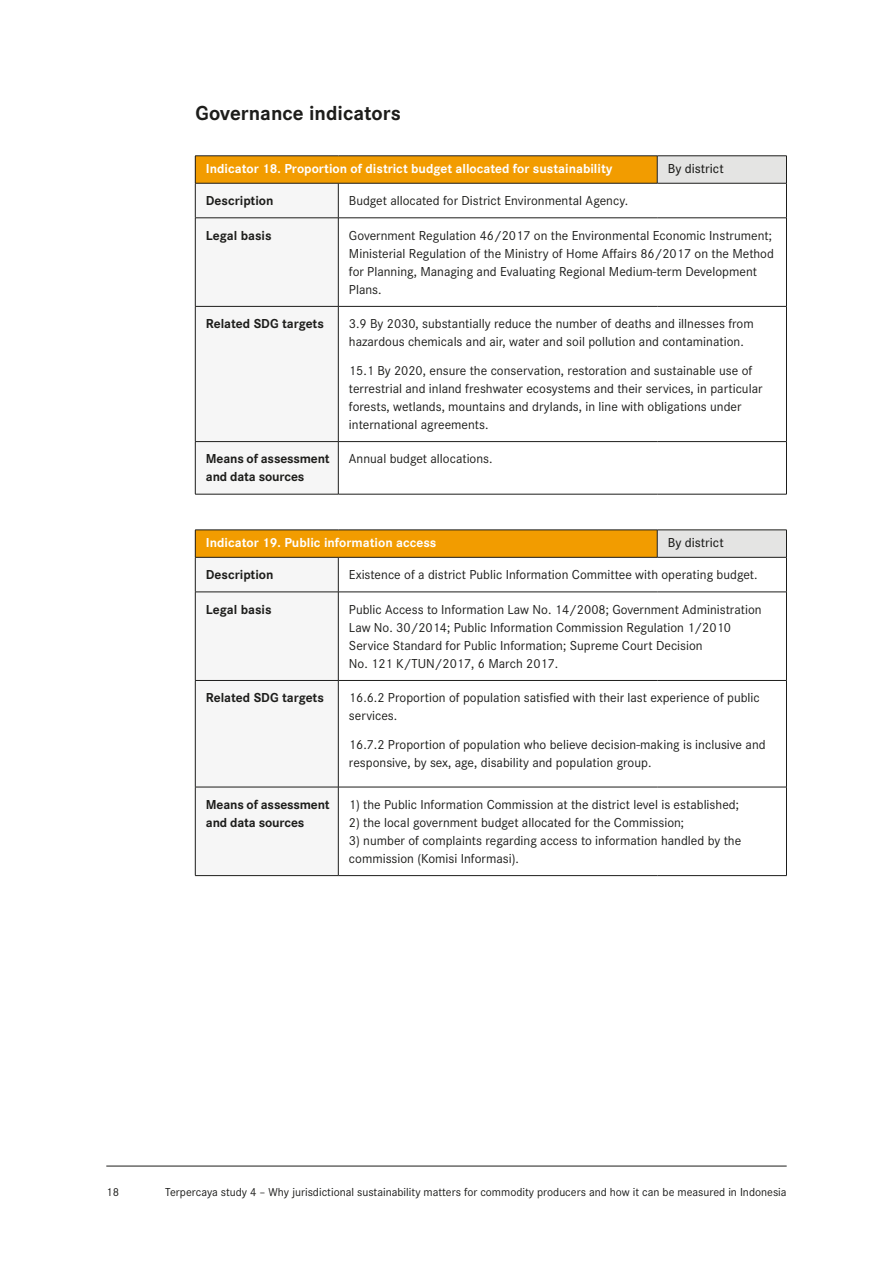
<style>
.page{position:relative;width:893px;height:1263px;background:#fff}
.page>*{position:absolute;margin:0;border:0;box-sizing:border-box;transform-origin:0 0}
.t1{font:700 21px "Corporate S";color:#1d1d1b}
.t2{font:13.5px/18px "Corporate S";color:#1d1d1b}
.t3{font:700 13.5px/18px "Corporate S";letter-spacing:-.01em;color:#1d1d1b}
.t4{font:700 13.5px "Corporate S";color:#fff}
.t5{font:500 13.5px "Corporate S";color:#1d1d1b}
.t6{font:12px "Corporate S";color:#1d1d1b}
</style>
<div class="page">
<hr style="left:106px;top:1166px;width:681px;height:1px;background:#1d1d1b">
<div style="left:195px;top:156px;width:462px;height:27px;background:#f29c00"></div>
<div style="left:657px;top:156px;width:129px;height:27px;background:#e4e4e3"></div>
<svg style="left:339px;top:217px;width:447px;height:277px"></svg>
<hr style="left:338px;top:183px;width:1px;height:35px;background:#1d1d1b">
<hr style="left:786px;top:183px;width:1px;height:35px;background:#1d1d1b">
<hr style="left:338px;top:218px;width:1px;height:88px;background:#1d1d1b">
<hr style="left:786px;top:218px;width:1px;height:88px;background:#1d1d1b">
<hr style="left:338px;top:307px;width:1px;height:134px;background:#1d1d1b">
<hr style="left:786px;top:307px;width:1px;height:134px;background:#1d1d1b">
<hr style="left:338px;top:442px;width:1px;height:52px;background:#1d1d1b">
<hr style="left:786px;top:442px;width:1px;height:52px;background:#1d1d1b">
<hr style="left:338px;top:218px;width:319px;height:1px;background:#1d1d1b">
<hr style="left:657px;top:218px;width:130px;height:1px;background:#1d1d1b">
<hr style="left:338px;top:306px;width:319px;height:1px;background:#1d1d1b">
<hr style="left:657px;top:306px;width:130px;height:1px;background:#1d1d1b">
<hr style="left:338px;top:441px;width:319px;height:1px;background:#1d1d1b">
<hr style="left:657px;top:441px;width:130px;height:1px;background:#1d1d1b">
<hr style="left:195px;top:494px;width:143px;height:1px;background:#1d1d1b">
<hr style="left:338px;top:494px;width:319px;height:1px;background:#1d1d1b">
<hr style="left:657px;top:494px;width:130px;height:1px;background:#1d1d1b">
<svg style="left:195px;top:156px;width:143px;height:338px"></svg>
<hr style="left:338px;top:156px;width:319px;height:1px;background:#1d1d1b">
<hr style="left:657px;top:156px;width:130px;height:1px;background:#1d1d1b">
<svg style="left:657px;top:156px;width:1px;height:27px"></svg>
<svg style="left:786px;top:157px;width:1px;height:26px"></svg>
<hr style="left:195px;top:183px;width:143px;height:1px;background:#1d1d1b">
<hr style="left:338px;top:183px;width:319px;height:1px;background:#1d1d1b">
<hr style="left:657px;top:183px;width:130px;height:1px;background:#1d1d1b">
<div style="left:195px;top:530px;width:462px;height:27px;background:#f29c00"></div>
<div style="left:657px;top:530px;width:129px;height:27px;background:#e4e4e3"></div>
<div style="left:196px;top:558px;width:142px;height:317px;background:#f6f6f6"></div>
<svg style="left:339px;top:591px;width:447px;height:196px"></svg>
<hr style="left:195px;top:557px;width:1px;height:35px;background:#1d1d1b">
<hr style="left:338px;top:557px;width:1px;height:35px;background:#1d1d1b">
<hr style="left:786px;top:557px;width:1px;height:35px;background:#1d1d1b">
<hr style="left:195px;top:592px;width:1px;height:88px;background:#1d1d1b">
<hr style="left:338px;top:592px;width:1px;height:88px;background:#1d1d1b">
<hr style="left:786px;top:592px;width:1px;height:88px;background:#1d1d1b">
<hr style="left:195px;top:681px;width:1px;height:106px;background:#1d1d1b">
<hr style="left:338px;top:681px;width:1px;height:106px;background:#1d1d1b">
<hr style="left:786px;top:681px;width:1px;height:106px;background:#1d1d1b">
<hr style="left:195px;top:787px;width:1px;height:88px;background:#1d1d1b">
<hr style="left:338px;top:787px;width:1px;height:88px;background:#1d1d1b">
<hr style="left:786px;top:787px;width:1px;height:88px;background:#1d1d1b">
<hr style="left:195px;top:592px;width:143px;height:1px;background:#1d1d1b">
<hr style="left:338px;top:592px;width:319px;height:1px;background:#1d1d1b">
<hr style="left:657px;top:592px;width:130px;height:1px;background:#1d1d1b">
<hr style="left:195px;top:680px;width:143px;height:1px;background:#1d1d1b">
<hr style="left:338px;top:680px;width:319px;height:1px;background:#1d1d1b">
<hr style="left:657px;top:680px;width:130px;height:1px;background:#1d1d1b">
<hr style="left:195px;top:787px;width:143px;height:1px;background:#1d1d1b">
<hr style="left:338px;top:787px;width:319px;height:1px;background:#1d1d1b">
<hr style="left:657px;top:787px;width:130px;height:1px;background:#1d1d1b">
<hr style="left:195px;top:875px;width:143px;height:1px;background:#1d1d1b">
<hr style="left:338px;top:875px;width:319px;height:1px;background:#1d1d1b">
<hr style="left:657px;top:875px;width:130px;height:1px;background:#1d1d1b">
<hr style="left:195px;top:530px;width:143px;height:1px;background:#1d1d1b">
<svg style="left:195px;top:530px;width:1px;height:27px"></svg>
<hr style="left:338px;top:530px;width:319px;height:1px;background:#1d1d1b">
<hr style="left:657px;top:530px;width:130px;height:1px;background:#1d1d1b">
<svg style="left:657px;top:530px;width:1px;height:27px"></svg>
<svg style="left:786px;top:531px;width:1px;height:26px"></svg>
<hr style="left:195px;top:557px;width:143px;height:1px;background:#1d1d1b">
<hr style="left:338px;top:557px;width:319px;height:1px;background:#1d1d1b">
<hr style="left:657px;top:557px;width:130px;height:1px;background:#1d1d1b">
<h1 class="t1" style="left:196px;top:99px;width:207px">Governance indicators</h1>
<p class="t4" style="left:206px;top:160px;width:408px">Indicator 18. Proportion of district budget allocated for sustainability</p>
<p class="t5" style="left:668px;top:160px;width:57px">By district</p>
<p class="t3" style="left:206px;top:191px;width:69px">Description</p>
<p class="t2" style="left:349px;top:191px;width:281px">Budget allocated for District Environmental Agency.</p>
<p class="t3" style="left:206px;top:226px;width:67px">Legal basis</p>
<p class="t2" style="left:349px;top:226px;width:426px">Government Regulation 46/2017 on the Environmental Economic Instrument; Ministerial Regulation of the Ministry of Home Affairs 86/2017 on the Method for Planning, Managing and Evaluating Regional Medium-term Development Plans.</p>
<p class="t3" style="left:206px;top:314px;width:120px">Related SDG targets</p>
<p class="t2" style="left:349px;top:314px;width:406px">3.9 By 2030, substantially reduce the number of deaths and illnesses from hazardous chemicals and air, water and soil pollution and contamination.</p>
<p class="t2" style="left:349px;top:361px;width:415px">15.1 By 2020, ensure the conservation, restoration and sustainable use of terrestrial and inland freshwater ecosystems and their services, in particular forests, wetlands, mountains and drylands, in line with obligations under international agreements.</p>
<p class="t3" style="left:206px;top:449px;width:125px">Means of assessment and data sources</p>
<p class="t2" style="left:349px;top:449px;width:145px">Annual budget allocations.</p>
<p class="t4" style="left:206px;top:534px;width:232px">Indicator 19. Public information access</p>
<p class="t5" style="left:668px;top:534px;width:57px">By district</p>
<p class="t3" style="left:206px;top:565px;width:69px">Description</p>
<p class="t2" style="left:349px;top:565px;width:410px">Existence of a district Public Information Committee with operating budget.</p>
<p class="t3" style="left:206px;top:600px;width:67px">Legal basis</p>
<p class="t2" style="left:349px;top:600px;width:414px">Public Access to Information Law No. 14/2008; Government Administration Law No. 30/2014; Public Information Commission Regulation 1/2010<br>Service Standard for Public Information; Supreme Court Decision<br>No. 121 K/TUN/2017, 6 March 2017.</p>
<p class="t3" style="left:206px;top:688px;width:120px">Related SDG targets</p>
<p class="t2" style="left:349px;top:688px;width:412px">16.6.2 Proportion of population satisfied with their last experience of public services.</p>
<p class="t2" style="left:349px;top:735px;width:418px">16.7.2 Proportion of population who believe decision-making is inclusive and responsive, by sex, age, disability and population group.</p>
<p class="t3" style="left:206px;top:795px;width:125px">Means of assessment and data sources</p>
<p class="t2" style="left:349px;top:795px;width:391px">1) the Public Information Commission at the district level is established;</p>
<p class="t2" style="left:349px;top:813px;width:337px">2) the local government budget allocated for the Commission;</p>
<p class="t2" style="left:349px;top:831px;width:394px">3) number of complaints regarding access to information handled by the commission (Komisi Informasi).</p>
<p class="t6" style="left:106px;top:1184px;width:14px">18</p>
<p class="t6" style="left:165px;top:1184px;width:623px">Terpercaya study 4 – Why jurisdictional sustainability matters for commodity producers and how it can be measured in Indonesia</p>
</div>
